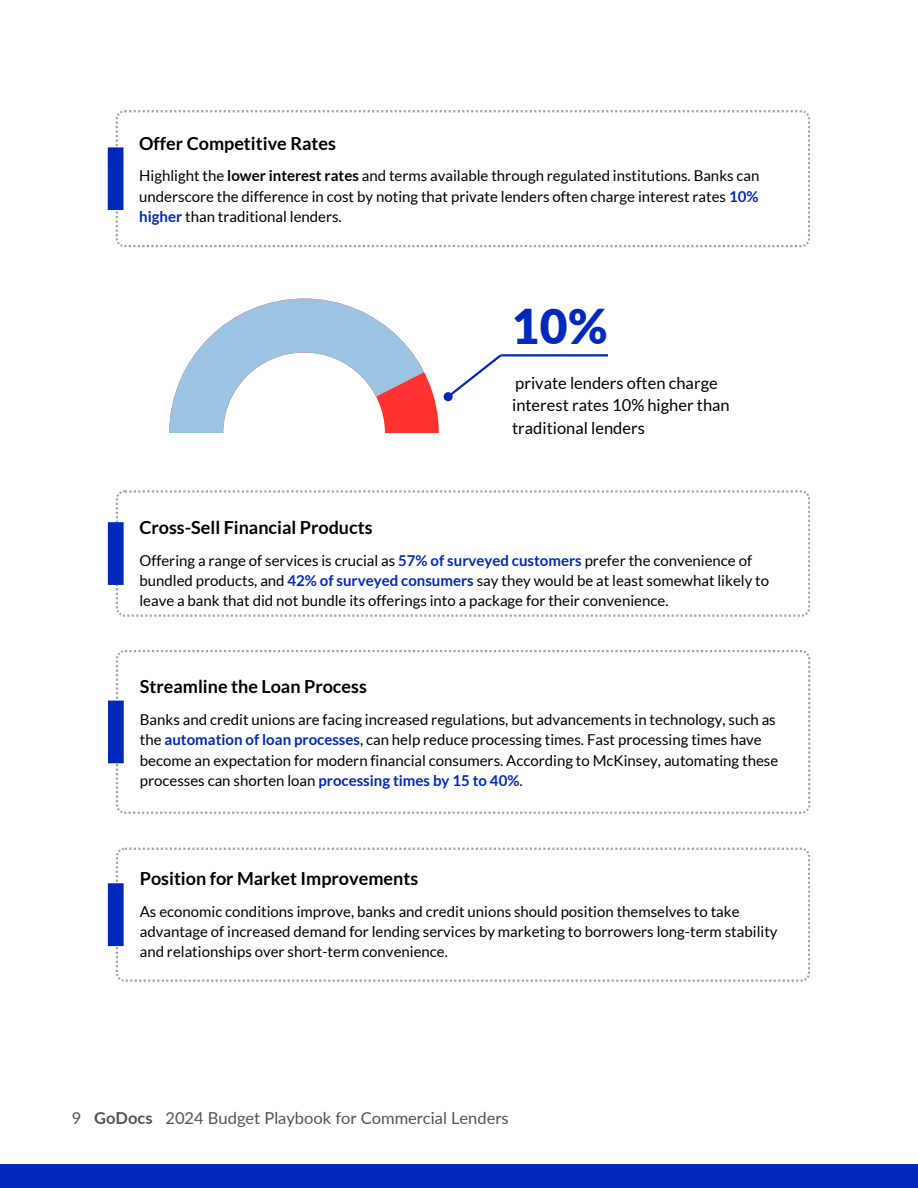
<style>
.page{position:relative;width:918px;height:1188px;background:#fff}
.page>*{position:absolute;margin:0;border:0;box-sizing:border-box;transform-origin:0 0}
.t1{font:900 48px "Lato";color:#0029bb}
.t2{font:700 18px "Lato";color:#000}
.t3{font:16.5px/22.5px "Lato";color:#000}
.t4{font:16.5px "Lato";color:#545454}
.t5{font:15px/20.2px "Lato";color:#000}
.s1{font-weight:700}
.s2{font-weight:700;color:#0029bb}
</style>
<div class="page">
<svg style="left:116px;top:110px;width:694px;height:137px"></svg>
<div style="left:108px;top:147px;width:15px;height:63px;background:#0029bb"></div>
<svg style="left:116px;top:490px;width:694px;height:126px"></svg>
<div style="left:108px;top:522px;width:16px;height:63px;background:#0029bb"></div>
<div style="left:0;top:1165px;width:918px;height:23px;background:#0029bb"></div>
<hr style="left:501px;top:354px;width:107px;height:2px;background:#0029bb">
<svg style="left:116px;top:650px;width:694px;height:164px"></svg>
<div style="left:108px;top:701px;width:16px;height:62px;background:#0029bb"></div>
<svg style="left:116px;top:848px;width:694px;height:133px"></svg>
<div style="left:108px;top:883px;width:16px;height:63px;background:#0029bb"></div>
<svg style="left:169px;top:299px;width:335px;height:134px"></svg>
<p class="t2" style="left:139px;top:132px;width:198px">Offer Competitive Rates</p>
<h2 class="t5" style="left:139px;top:166px;width:622px;text-align:justify">Highlight the <span class="s1">lower interest rates</span> and terms available through regulated institutions. Banks can underscore the difference in cost by noting that private lenders often charge interest rates <span class="s2">10% higher</span> than traditional lenders.</h2>
<h2 class="t1" style="left:512px;top:297px;width:97px">10%</h2>
<h3 class="t2" style="left:139px;top:516px;width:235px">Cross-Sell Financial Products</h3>
<p class="t3" style="left:512px;top:371px;width:219px">private lenders often charge interest rates 10% higher than traditional lenders</p>
<h1 class="t5" style="left:139px;top:550px;width:631px">Offering a range of services is crucial as <span class="s2">57% of surveyed customers</span> prefer the convenience of bundled products, and <span class="s2">42% of surveyed consumers</span> say they would be at least somewhat likely to leave a bank that did not bundle its offerings into a package for their convenience.</h1>
<h2 class="t2" style="left:140px;top:676px;width:228px">Streamline the Loan Process</h2>
<p class="t5" style="left:140px;top:709px;width:640px">Banks and credit unions are facing increased regulations, but advancements in technology, such as the <span class="s2">automation of loan processes</span>, can help reduce processing times. Fast processing times have become an expectation for modern financial consumers. According to McKinsey, automating these processes can shorten loan <span class="s2">processing times by 15 to 40%</span>.</p>
<h3 class="t2" style="left:140px;top:867px;width:280px">Position for Market Improvements</h3>
<p class="t5" style="left:140px;top:901px;width:639px">As economic conditions improve, banks and credit unions should position themselves to take advantage of increased demand for lending services by marketing to borrowers long-term stability and relationships over short-term convenience.</p>
<h2 class="t4" style="left:72px;top:1108px;width:438px">9 <span class="s1">GoDocs</span> 2024 Budget Playbook for Commercial Lenders</h2>
</div>
